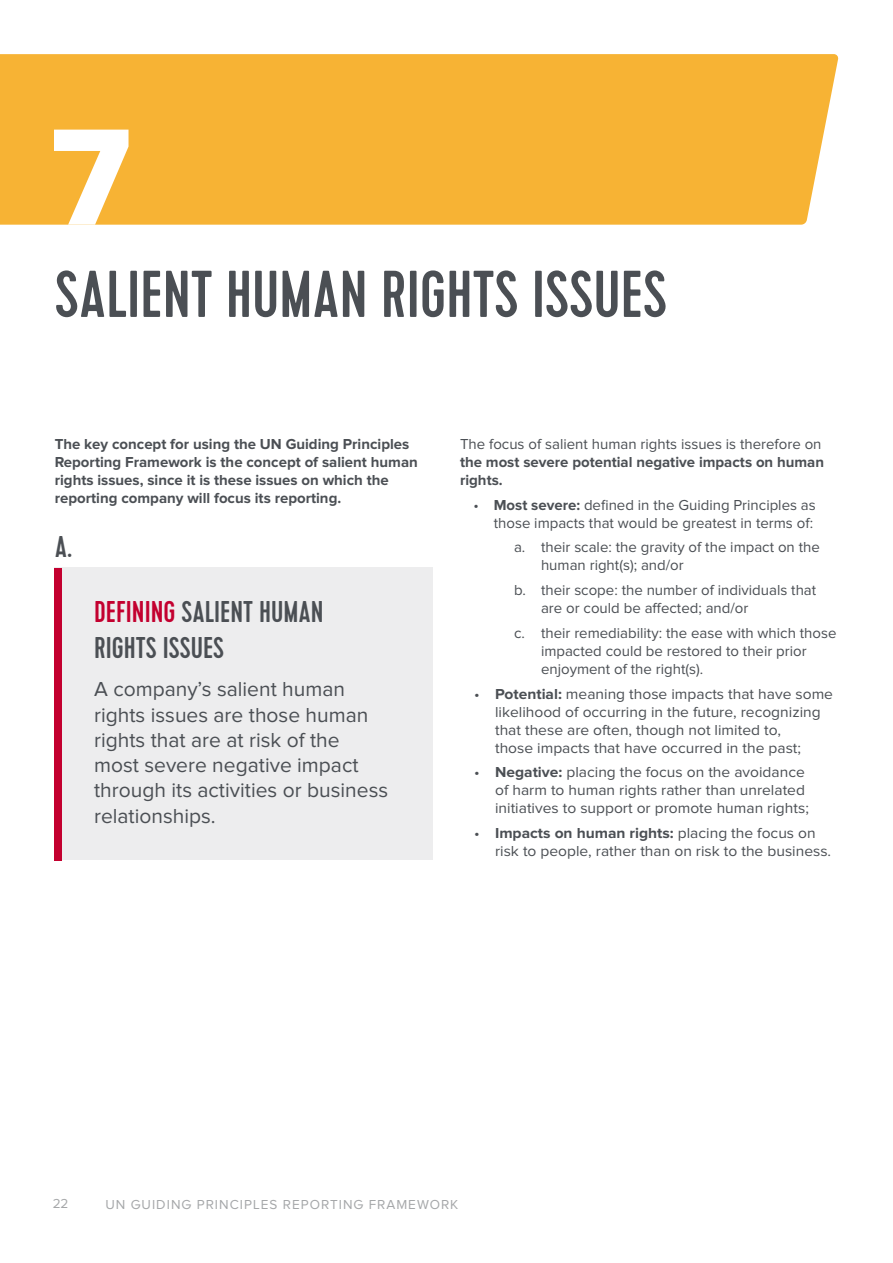
<style>
.page{position:relative;width:893px;height:1263px;background:#fff}
.page>*{position:absolute;margin:0;border:0;box-sizing:border-box;transform-origin:0 0}
.t1{font:142.5px "Proxima Nova Extrabld";color:#fff}
.t2{font:500 66px "Cervo";color:#4b4f54}
.t3{font:500 30px/36px "Cervo";color:#4b4f54}
.t4{font:21px/25.2px "Proxima Nova";color:#4b4f54}
.t5{font:15px/18px "Proxima Nova";color:#4b4f54;scale:1.04 1}
.t6{font:15px/18px "Proxima Nova";color:#4b4f54}
.t7{font:700 15px/18px "Proxima Nova";color:#4b4f54}
.t8{font:13.5px "Proxima Nova A";letter-spacing:.075em;color:#a5a7a9}
.s1{color:#c3002f}
.s2{font-weight:700}
</style>
<div class="page">
<div style="left:0;top:54px;width:839px;height:171px;background:#f7b334"></div>
<div style="left:55px;top:568px;width:378px;height:292px;background:#ededee"></div>
<div style="left:55px;top:568px;width:7px;height:292px;background:#c3002f"></div>
<h1 class="t1" style="left:51px;top:95px;width:81px">7</h1>
<h2 class="t2" style="left:55px;top:255px;width:614px">SALIENT HUMAN RIGHTS ISSUES</h2>
<p class="t7" style="left:55px;top:435px;width:365px">The key concept for using the UN Guiding Principles Reporting Framework is the concept of salient human rights issues, since it is these issues on which the reporting company will focus its reporting.</p>
<h3 class="t3" style="left:55px;top:529px;width:18px">A.</h3>
<h3 class="t3" style="left:94px;top:594px;width:231px"><span class="s1">DEFINING</span> SALIENT HUMAN<br>RIGHTS ISSUES</h3>
<h3 class="t4" style="left:94px;top:677px;width:296px">A company’s salient human rights issues are those human rights that are at risk of the most severe negative impact through its activities or business relationships.</h3>
<p class="t6" style="left:460px;top:435px;width:363px">The focus of salient human rights issues is therefore on</p>
<p class="t7" style="left:460px;top:453px;width:366px">the most severe potential negative impacts on human rights.</p>
<p class="t6" style="left:473px;top:496px;width:344px;text-align:right">• <span class="s2">Most severe:</span> defined in the Guiding Principles as those impacts that would be greatest in terms of:</p>
<p class="t6" style="left:541px;top:539px;width:280px;text-indent:-27px">a. their scale: the gravity of the impact on the human right(s); and/or</p>
<p class="t6" style="left:541px;top:581px;width:277px;text-indent:-27px">b. their scope: the number of individuals that are or could be affected; and/or</p>
<p class="t6" style="left:541px;top:624px;width:297px;text-indent:-27px">c. their remediability: the ease with which those impacted could be restored to their prior enjoyment of the right(s).</p>
<p class="t5" style="left:495px;top:685px;width:326px;text-indent:-21px">• <span class="s2">Potential:</span> meaning those impacts that have some likelihood of occurring in the future, recognizing that these are often, though not limited to,<br>those impacts that have occurred in the past;</p>
<p class="t5" style="left:495px;top:764px;width:303px;text-indent:-21px">• <span class="s2">Negative:</span> placing the focus on the avoidance of harm to human rights rather than unrelated initiatives to support or promote human rights;</p>
<p class="t5" style="left:495px;top:824px;width:325px;text-indent:-21px">• <span class="s2">Impacts on human rights:</span> placing the focus on risk to people, rather than on risk to the business.</p>
<p class="t8" style="left:53px;top:1195px;width:17px">22</p>
<p class="t8" style="left:105px;top:1197px;width:354px">UN GUIDING PRINCIPLES REPORTING FRAMEWORK</p>
</div>
